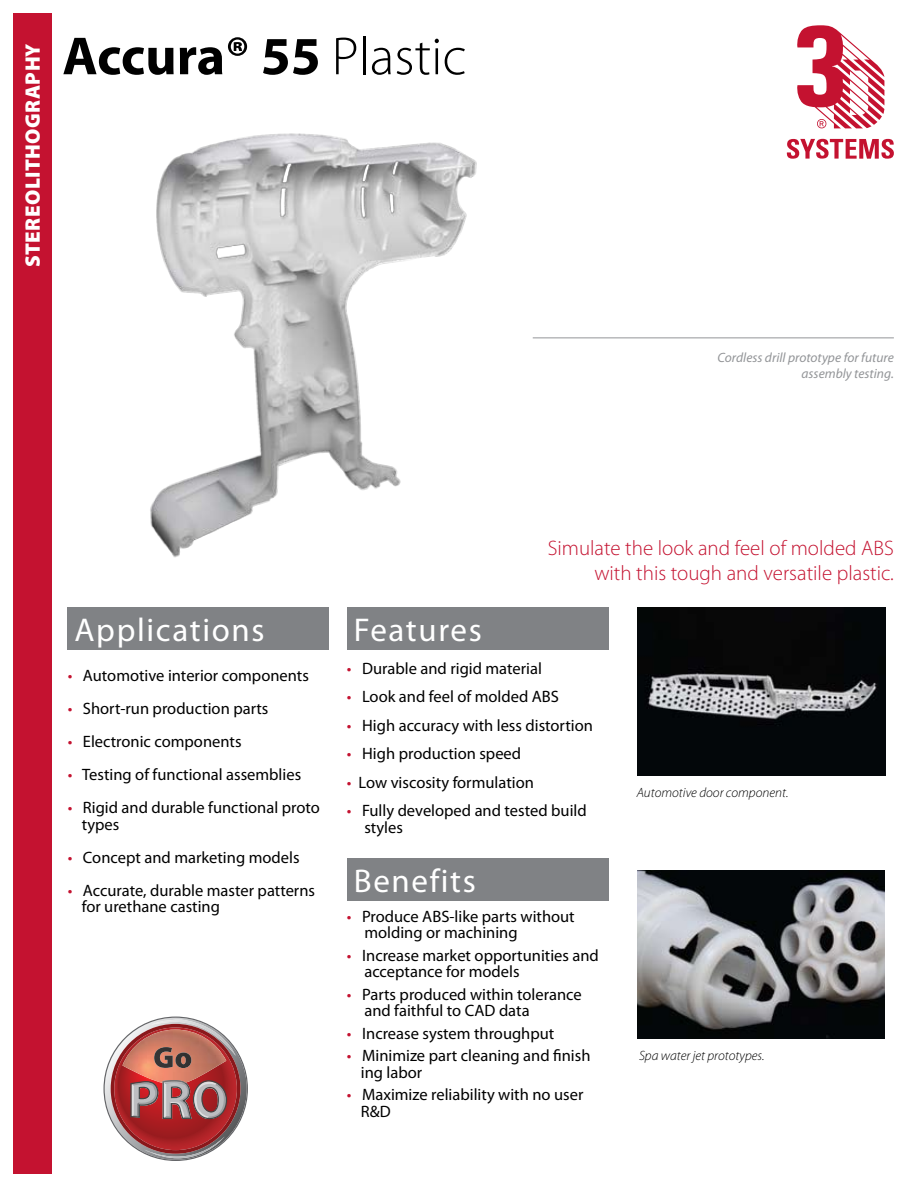
<style>
.page{position:relative;width:918px;height:1188px;background:#fff}
.page>*{position:absolute;margin:0;border:0;box-sizing:border-box;transform-origin:0 0}
.t1{font:700 54px "Myriad Pro";letter-spacing:-.005em;color:#000}
.t2{font:33px "Myriad Pro";letter-spacing:.05em;color:#fff}
.t3{font:300 21px/25.2px "Myriad Pro";color:#c41230;text-align:right}
.t4{font:900 21px "Myriad Pro";letter-spacing:.02em;color:#fff}
.t5{font:16.5px/16.5px "Myriad Pro";color:#000}
.t6{font:italic 13.5px/16.2px "Myriad Pro";color:#939598;text-align:right}
.t7{font:italic 300 13.5px "Myriad Pro";color:#000}
.s1{font-weight:300}
.s2{color:#c41230}
</style>
<div class="page">
<div style="left:14px;top:14px;width:38px;height:1160px;background:#c41230"></div>
<svg style="left:787px;top:139px;width:107px;height:20px"></svg>
<svg style="left:797px;top:25px;width:87px;height:103px"></svg>
<img style="left:150px;top:133px;width:327px;height:425px">
<hr style="left:533px;top:338px;width:361px;height:1px;background:#939598">
<div style="left:68px;top:607px;width:261px;height:43px;background:#808285"></div>
<div style="left:347px;top:608px;width:261px;height:42px;background:#808285"></div>
<div style="left:347px;top:859px;width:261px;height:42px;background:#808285"></div>
<img style="left:638px;top:608px;width:247px;height:168px">
<img style="left:638px;top:871px;width:247px;height:168px">
<svg style="left:104px;top:1017px;width:144px;height:144px"></svg>
<img style="left:154px;top:1047px;width:19px;height:21px">
<img style="left:175px;top:1052px;width:16px;height:16px">
<p class="t4" style="left:19px;top:267px;width:225px;rotate:-90deg">STEREOLITHOGRAPHY</p>
<h1 class="t1" style="left:62px;top:21px;width:406px">Accura® 55 <span class="s1">Plastic</span></h1>
<p class="t6" style="left:718px;top:349px;width:178px">Cordless drill prototype for future assembly testing.</p>
<p class="t3" style="left:548px;top:535px;width:348px">Simulate the look and feel of molded ABS with this tough and versatile plastic.</p>
<h2 class="t2" style="left:75px;top:609px;width:192px">Applications</h2>
<p class="t5" style="left:68px;top:667px;width:243px"><span class="s2">•</span> Automotive interior components</p>
<p class="t5" style="left:68px;top:700px;width:202px"><span class="s2">•</span> Short-run production parts</p>
<p class="t5" style="left:68px;top:733px;width:175px"><span class="s2">•</span> Electronic components</p>
<p class="t5" style="left:68px;top:766px;width:235px"><span class="s2">•</span> Testing of functional assemblies</p>
<p class="t5" style="left:82px;top:799px;width:240px;text-indent:-14px"><span class="s2">•</span> Rigid and durable functional proto types</p>
<p class="t5" style="left:68px;top:849px;width:233px"><span class="s2">•</span> Concept and marketing models</p>
<p class="t5" style="left:82px;top:882px;width:235px;text-indent:-14px"><span class="s2">•</span> Accurate, durable master patterns for urethane casting</p>
<h2 class="t2" style="left:354px;top:610px;width:130px">Features</h2>
<p class="t5" style="left:347px;top:660px;width:197px"><span class="s2">•</span> Durable and rigid material</p>
<p class="t5" style="left:347px;top:688px;width:214px"><span class="s2">•</span> Look and feel of molded ABS</p>
<p class="t5" style="left:347px;top:717px;width:248px"><span class="s2">•</span> High accuracy with less distortion</p>
<p class="t5" style="left:347px;top:745px;width:176px"><span class="s2">•</span> High production speed</p>
<p class="t5" style="left:347px;top:774px;width:189px"><span class="s2">•</span> Low viscosity formulation</p>
<p class="t5" style="left:364px;top:802px;width:224px;text-indent:-17px"><span class="s2">•</span> Fully developed and tested build styles</p>
<h2 class="t2" style="left:354px;top:861px;width:124px">Benefits</h2>
<p class="t5" style="left:364px;top:908px;width:212px;text-indent:-17px"><span class="s2">•</span> Produce ABS-like parts without molding or machining</p>
<p class="t5" style="left:364px;top:947px;width:236px;text-indent:-17px"><span class="s2">•</span> Increase market opportunities and acceptance for models</p>
<p class="t5" style="left:364px;top:986px;width:219px;text-indent:-17px"><span class="s2">•</span> Parts produced within tolerance and faithful to CAD data</p>
<p class="t5" style="left:347px;top:1025px;width:209px"><span class="s2">•</span> Increase system throughput</p>
<p class="t5" style="left:361px;top:1047px;width:231px;text-indent:-14px"><span class="s2">•</span> Minimize part cleaning and finish ing labor</p>
<p class="t5" style="left:361px;top:1086px;width:224px;text-indent:-14px"><span class="s2">•</span> Maximize reliability with no user<br>R&amp;D</p>
<p class="t7" style="left:637px;top:784px;width:153px">Automotive door component.</p>
<p class="t7" style="left:639px;top:1048px;width:127px">Spa water jet prototypes.</p>
</div>
